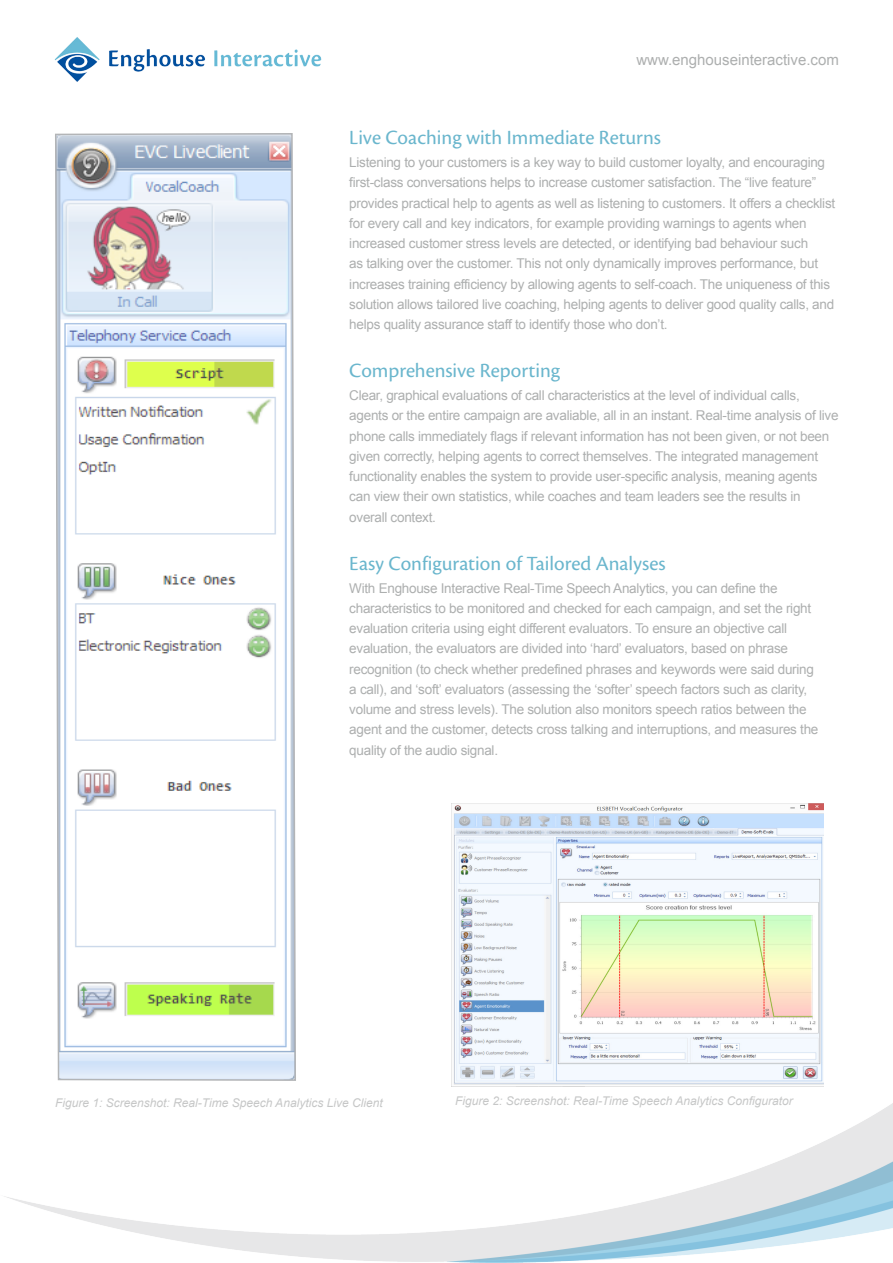
<style>
.page{position:relative;width:893px;height:1263px;background:#fff}
.page>*{position:absolute;margin:0;border:0;box-sizing:border-box;transform-origin:0 0}
.Body__Header_LIGHT_B{font:21px "Cronos Pro";color:#6ab6cd}
.t1{font:15px "Arial";color:#adafaf}
.Body_Copy{font:13.5px/20.2px "Arial";letter-spacing:-.02em;color:#adafaf}
.t2{font:italic 12px "Arial";color:#c6c7c7}
</style>
<div class="page">
<img style="left:4px;top:1103px;width:889px;height:160px">
<svg style="left:55px;top:133px;width:241px;height:948px"></svg>
<img style="left:451px;top:803px;width:373px;height:284px">
<img style="left:55px;top:37px;width:266px;height:45px">
<p class="t1" style="left:636px;top:49px;width:204px">www.enghouseinteractive.com</p>
<p class="Body__Header_LIGHT_B" style="left:349px;top:126px;width:313px">Live Coaching with Immediate Returns</p>
<p class="Body_Copy" style="left:349px;top:152px;width:487px">Listening to your customers is a key way to build customer loyalty, and encouraging first-class conversations helps to increase customer satisfaction. The “live feature” provides practical help to agents as well as listening to customers. It offers a checklist for every call and key indicators, for example providing warnings to agents when increased customer stress levels are detected, or identifying bad behaviour such<br>as talking over the customer. This not only dynamically improves performance, but increases training efficiency by allowing agents to self-coach. The uniqueness of this solution allows tailored live coaching, helping agents to deliver good quality calls, and helps quality assurance staff to identify those who don’t.</p>
<p class="Body__Header_LIGHT_B" style="left:349px;top:359px;width:212px">Comprehensive Reporting</p>
<p class="Body_Copy" style="left:349px;top:385px;width:491px">Clear, graphical evaluations of call characteristics at the level of individual calls, agents or the entire campaign are avaliable, all in an instant. Real-time analysis of live phone calls immediately flags if relevant information has not been given, or not been given correctly, helping agents to correct themselves. The integrated management functionality enables the system to provide user-specific analysis, meaning agents can view their own statistics, while coaches and team leaders see the results in overall context.</p>
<p class="Body__Header_LIGHT_B" style="left:349px;top:551px;width:318px">Easy Configuration of Tailored Analyses</p>
<p class="Body_Copy" style="left:349px;top:578px;width:471px">With Enghouse Interactive Real-Time Speech Analytics, you can define the characteristics to be monitored and checked for each campaign, and set the right evaluation criteria using eight different evaluators. To ensure an objective call evaluation, the evaluators are divided into ‘hard’ evaluators, based on phrase recognition (to check whether predefined phrases and keywords were said during a call), and ‘soft’ evaluators (assessing the ‘softer’ speech factors such as clarity, volume and stress levels). The solution also monitors speech ratios between the agent and the customer, detects cross talking and interruptions, and measures the quality of the audio signal.</p>
<p class="t2" style="left:55px;top:1095px;width:329px">Figure 1: Screenshot: Real-Time Speech Analytics Live Client</p>
<p class="t2" style="left:455px;top:1093px;width:339px">Figure 2: Screenshot: Real-Time Speech Analytics Configurator</p>
</div>
